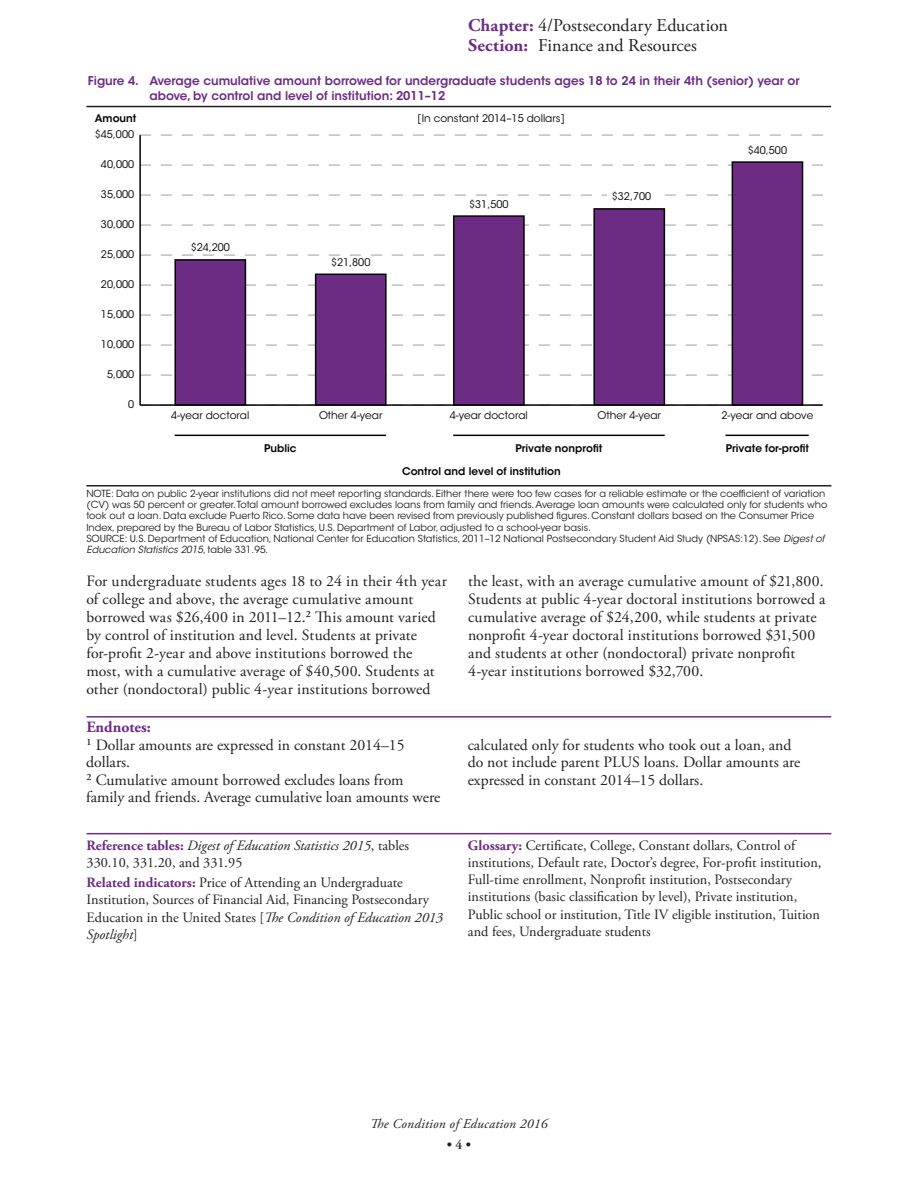
<style>
.page{position:relative;width:918px;height:1188px;background:#fff}
.page>*{position:absolute;margin:0;border:0;box-sizing:border-box;transform-origin:0 0}
.t1{font:18px/20.2px "Adobe Garamond Pro";color:#231f20}
.t2{font:15.75px/18px "Adobe Garamond Pro";color:#231f20}
.t3{font:700 15.75px "Adobe Garamond Pro";color:#6d2c84}
.t4{font:14.25px/17.2px "Adobe Garamond Pro";color:#231f20}
.t5{font:italic 14.25px/17.2px "Adobe Garamond Pro";color:#231f20}
.t6{font:italic 13.5px "Adobe Garamond Pro";letter-spacing:.02em;color:#231f20}
.t7{font:600 13.5px "Adobe Garamond Pro";color:#231f20}
.t8{font:600 12px/14.4px "ITC Avant Garde Std";color:#6d2c84}
.t9{font:10.5px "ITC Avant Garde Std";color:#040503}
.t10{font:600 10.5px/22.5px "ITC Avant Garde Std";color:#040503}
.t11{font:9.75px/11.2px "ITC Avant Garde Std";color:#231f20}
.s1{font-weight:700;color:#6d2c84}
.s2{font-style:italic}
.s3{font-weight:700;font-style:normal;color:#6d2c84}
.s4{font-style:normal}
</style>
<div class="page">
<hr style="left:87px;top:833px;width:744px;height:1px;background:#6d2c84">
<hr style="left:86px;top:106px;width:745px;height:1px;background:#231f20">
<svg style="left:141px;top:135px;width:682px;height:1px"></svg>
<svg style="left:141px;top:165px;width:682px;height:1px"></svg>
<svg style="left:141px;top:195px;width:682px;height:1px"></svg>
<svg style="left:141px;top:225px;width:682px;height:1px"></svg>
<svg style="left:141px;top:255px;width:682px;height:1px"></svg>
<svg style="left:141px;top:285px;width:682px;height:1px"></svg>
<svg style="left:141px;top:315px;width:682px;height:1px"></svg>
<svg style="left:141px;top:345px;width:682px;height:1px"></svg>
<svg style="left:141px;top:375px;width:682px;height:1px"></svg>
<div style="left:174px;top:259px;width:72px;height:147px;background:#6d2c84;border:2px solid #040503"></div>
<div style="left:315px;top:274px;width:72px;height:132px;background:#6d2c84;border:2px solid #040503"></div>
<div style="left:453px;top:215px;width:72px;height:191px;background:#6d2c84;border:2px solid #040503"></div>
<div style="left:593px;top:208px;width:72px;height:198px;background:#6d2c84;border:2px solid #040503"></div>
<div style="left:732px;top:161px;width:71px;height:245px;background:#6d2c84;border:2px solid #040503"></div>
<hr style="left:139px;top:135px;width:2px;height:270px;background:#040503">
<hr style="left:140px;top:404px;width:683px;height:2px;background:#040503">
<hr style="left:175px;top:435px;width:211px;height:1px;background:#040503">
<hr style="left:453px;top:435px;width:212px;height:1px;background:#040503">
<hr style="left:725px;top:435px;width:84px;height:1px;background:#040503">
<div style="left:607px;top:190px;width:48px;height:12px;background:#fff"></div>
<hr style="left:86px;top:485px;width:745px;height:1px;background:#231f20">
<hr style="left:86px;top:716px;width:745px;height:2px;background:#6d2c84">
<p class="t1" style="left:468px;top:16px;width:261px"><span class="s1">Chapter:</span> 4/Postsecondary Education<br><span class="s1">Section:</span> Finance and Resources</p>
<p class="t8" style="left:149px;top:74px;width:652px;text-indent:-62px">Figure 4. Average cumulative amount borrowed for undergraduate students ages 18 to 24 in their 4th (senior) year or above, by control and level of institution: 2011–12</p>
<p class="t10" style="left:95px;top:107px;width:43px">Amount</p>
<p class="t9" style="left:95px;top:128px;width:41px">$45,000</p>
<p class="t9" style="left:101px;top:158px;width:35px">40,000</p>
<p class="t9" style="left:101px;top:188px;width:35px">35,000</p>
<p class="t9" style="left:101px;top:218px;width:35px">30,000</p>
<p class="t9" style="left:101px;top:248px;width:35px">25,000</p>
<p class="t9" style="left:101px;top:278px;width:35px">20,000</p>
<p class="t9" style="left:101px;top:308px;width:35px">15,000</p>
<p class="t9" style="left:101px;top:338px;width:35px">10,000</p>
<p class="t9" style="left:107px;top:368px;width:29px">5,000</p>
<p class="t9" style="left:128px;top:398px;width:8px">0</p>
<p class="t9" style="left:191px;top:241px;width:41px">$24,200</p>
<p class="t9" style="left:171px;top:409px;width:80px">4-year doctoral</p>
<p class="t9" style="left:331px;top:256px;width:41px">$21,800</p>
<p class="t9" style="left:417px;top:112px;width:150px">[In constant 2014–15 dollars]</p>
<p class="t9" style="left:469px;top:198px;width:41px">$31,500</p>
<p class="t9" style="left:612px;top:190px;width:41px">$32,700</p>
<p class="t9" style="left:748px;top:144px;width:41px">$40,500</p>
<p class="t9" style="left:319px;top:409px;width:65px">Other 4-year</p>
<p class="t9" style="left:450px;top:409px;width:80px">4-year doctoral</p>
<p class="t9" style="left:598px;top:409px;width:65px">Other 4-year</p>
<p class="t9" style="left:722px;top:409px;width:93px">2-year and above</p>
<p class="t10" style="left:402px;top:437px;width:202px;text-indent:114px">Private nonprofit<br>Control and level of institution</p>
<p class="t10" style="left:726px;top:437px;width:85px">Private for-profit</p>
<p class="t11" style="left:86px;top:488px;width:742px">NOTE: Data on public 2-year institutions did not meet reporting standards. Either there were too few cases for a reliable estimate or the coefficient of variation (CV) was 50 percent or greater. Total amount borrowed excludes loans from family and friends. Average loan amounts were calculated only for students who took out a loan. Data exclude Puerto Rico. Some data have been revised from previously published figures. Constant dollars based on the Consumer Price Index, prepared by the Bureau of Labor Statistics, U.S. Department of Labor, adjusted to a school-year basis.<br>SOURCE: U.S. Department of Education, National Center for Education Statistics, 2011–12 National Postsecondary Student Aid Study (NPSAS:12). See <span class="s2">Digest of Education Statistics 2015</span>, table 331.95.</p>
<p class="t2" style="left:86px;top:573px;width:362px">For undergraduate students ages 18 to 24 in their 4th year of college and above, the average cumulative amount borrowed was $26,400 in 2011–12.2 This amount varied by control of institution and level. Students at private for-profit 2-year and above institutions borrowed the most, with a cumulative average of $40,500. Students at other (nondoctoral) public 4-year institutions borrowed</p>
<p class="t2" style="left:468px;top:573px;width:359px">the least, with an average cumulative amount of $21,800.<br>Students at public 4-year doctoral institutions borrowed a cumulative average of $24,200, while students at private nonprofit 4-year doctoral institutions borrowed $31,500 and students at other (nondoctoral) private nonprofit 4-year institutions borrowed $32,700.</p>
<p class="t3" style="left:86px;top:717px;width:66px">Endnotes:</p>
<p class="t2" style="left:86px;top:737px;width:320px;line-height:17.2px">1 Dollar amounts are expressed in constant 2014–15 dollars.</p>
<p class="t2" style="left:86px;top:772px;width:356px;line-height:17.2px">2 Cumulative amount borrowed excludes loans from family and friends. Average cumulative loan amounts were</p>
<p class="t10" style="left:264px;top:437px;width:34px">Public</p>
<p class="t2" style="left:468px;top:737px;width:334px;line-height:17.2px">calculated only for students who took out a loan, and do not include parent PLUS loans. Dollar amounts are expressed in constant 2014–15 dollars.</p>
<p class="t5" style="left:87px;top:837px;width:324px"><span class="s3">Reference tables:</span> Digest of Education Statistics 2015<span class="s4">, tables<br>330.10, 331.20, and 331.95</span></p>
<p class="t4" style="left:87px;top:874px;width:358px"><span class="s1">Related indicators:</span> Price of Attending an Undergraduate Institution, Sources of Financial Aid, Financing Postsecondary Education in the United States [<span class="s2">The Condition of Education 2013<br>Spotlight</span>]</p>
<p class="t4" style="left:468px;top:837px;width:355px"><span class="s1">Glossary:</span> Certificate, College, Constant dollars, Control of institutions, Default rate, Doctor’s degree, For-profit institution, Full-time enrollment, Nonprofit institution, Postsecondary institutions (basic classification by level), Private institution, Public school or institution, Title IV eligible institution, Tuition and fees, Undergraduate students</p>
<p class="t6" style="left:370px;top:1115px;width:179px">The Condition of Education 2016</p>
<p class="t7" style="left:447px;top:1137px;width:26px">• 4 •</p>
</div>
